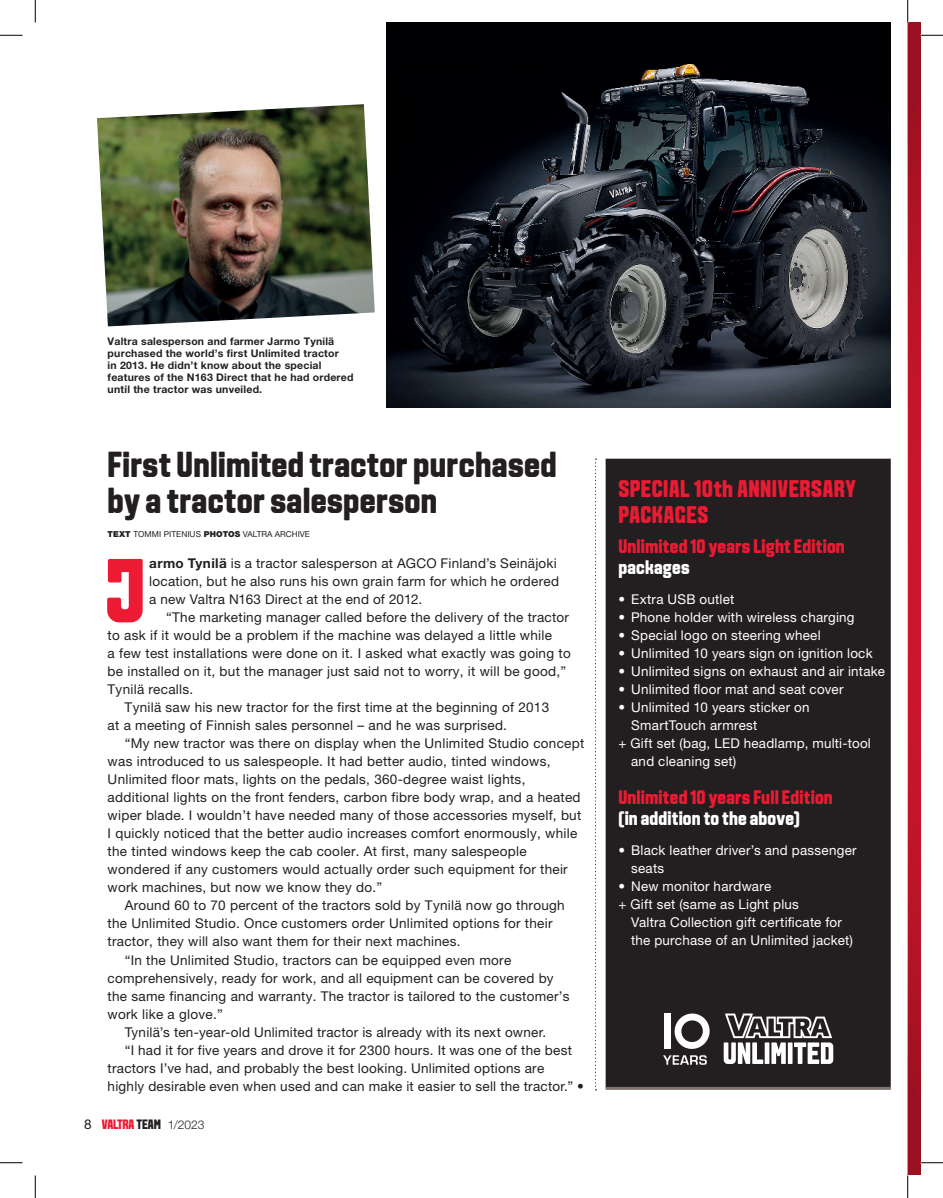
<style>
.page{position:relative;width:943px;height:1198px;background:#fff}
.page>*{position:absolute;margin:0;border:0;box-sizing:border-box;transform-origin:0 0}
.t1{font:700 90.6px "VALTRA Aveny T 2020 Extra";color:#ed1a33}
.t2{font:700 36px/36px "VALTRA Aveny T 2020 Extra";letter-spacing:.01em;color:#231f20}
.t3{font:700 24px/25.5px "VALTRA Aveny T 2020 Extra";letter-spacing:.02em;color:#ed1a33}
.t4{font:700 19.5px "VALTRA Aveny T 2020 Extra";letter-spacing:.01em;color:#ed1a33}
.t5{font:700 19.5px "VALTRA Aveny T 2020 Extra";letter-spacing:.01em;color:#fff}
.t6{font:13.5px/18px "Helvetica Neue LT Std";letter-spacing:.02em;color:#231f20}
.t7{font:13.5px/18px "Helvetica Neue LT Std";letter-spacing:.02em;color:#fff}
.t8{font:700 13.5px "VALTRA Aveny T 2020 Extra";letter-spacing:-.01em;color:#ed1a33}
.t9{font:700 10.5px/12px "Helvetica Neue LT Std";letter-spacing:.02em;color:#231f20}
.t10{font:8.25px "Helvetica Neue LT Std";letter-spacing:.005em;color:#231f20}
.s1{font-weight:900}
.s2{font-weight:700}
.s3{font-family:"Helvetica Neue LT Std";font-weight:400;color:#231f20}
.s4{color:#231f20}
.s5{font-family:"Helvetica Neue LT Std";font-weight:300;font-size:12px;color:#231f20}
</style>
<div class="page">
<svg style="left:907px;top:22px;width:13px;height:1153px;background:#b82032"></svg>
<div style="left:605px;top:458px;width:285px;height:628px;background:#231f20"></div>
<hr style="left:605px;top:1086px;width:285px;height:3px;background:#7d726d">
<img style="left:386px;top:23px;width:504px;height:384px">
<svg style="left:595px;top:458px;width:1px;height:632px"></svg>
<img style="left:97px;top:104px;width:277px;height:222px">
<div style="left:645px;top:994px;width:206px;height:89px;background:#231f20"></div>
<svg style="left:723px;top:1013px;width:110px;height:50px"></svg>
<svg style="left:674px;top:1013px;width:36px;height:36px"></svg>
<div style="left:664px;top:1013px;width:6px;height:35px;background:#fff"></div>
<svg style="left:663px;top:1055px;width:43px;height:9px"></svg>
<svg style="left:0;top:35px;width:22px;height:1px"></svg>
<svg style="left:920px;top:35px;width:22px;height:1px"></svg>
<svg style="left:0;top:1162px;width:22px;height:1px"></svg>
<svg style="left:920px;top:1162px;width:22px;height:1px"></svg>
<svg style="left:35px;top:0;width:1px;height:22px"></svg>
<svg style="left:35px;top:1175px;width:1px;height:22px"></svg>
<svg style="left:907px;top:0;width:1px;height:22px"></svg>
<svg style="left:907px;top:1175px;width:1px;height:22px"></svg>
<p class="t9" style="left:108px;top:335px;width:247px">Valtra salesperson and farmer Jarmo Tynilä purchased the world’s first Unlimited tractor<br>in 2013. He didn’t know about the special features of the N163 Direct that he had ordered until the tractor was unveiled.</p>
<h2 class="t2" style="left:108px;top:445px;width:450px">First Unlimited tractor purchased by a tractor salesperson</h2>
<p class="t10" style="left:108px;top:529px;width:204px"><span class="s1">TEXT</span> TOMMI PITENIUS <span class="s1">PHOTOS</span> VALTRA ARCHIVE</p>
<h1 class="t1" style="left:105px;top:532px;width:42px">J</h1>
<p class="t6" style="left:149px;top:554px;width:411px"><span class="s2">armo Tynilä</span> is a tractor salesperson at AGCO Finland’s Seinäjoki location, but he also runs his own grain farm for which he ordered a new Valtra N163 Direct at the end of 2012.</p>
<p class="t6" style="left:166px;top:608px;width:404px">“The marketing manager called before the delivery of the tractor</p>
<p class="t6" style="left:108px;top:626px;width:445px">to ask if it would be a problem if the machine was delayed a little while</p>
<p class="t6" style="left:108px;top:644px;width:464px">a few test installations were done on it. I asked what exactly was going to</p>
<p class="t6" style="left:108px;top:662px;width:460px">be installed on it, but the manager just said not to worry, it will be good,”</p>
<p class="t6" style="left:108px;top:680px;width:87px">Tynilä recalls.</p>
<p class="t6" style="left:125px;top:698px;width:426px">Tynilä saw his new tractor for the first time at the beginning of 2013</p>
<p class="t6" style="left:108px;top:716px;width:401px">at a meeting of Finnish sales personnel – and he was surprised.</p>
<p class="t6" style="left:125px;top:734px;width:461px">“My new tractor was there on display when the Unlimited Studio concept</p>
<p class="t6" style="left:108px;top:752px;width:444px">was introduced to us salespeople. It had better audio, tinted windows,</p>
<p class="t6" style="left:108px;top:770px;width:419px">Unlimited floor mats, lights on the pedals, 360-degree waist lights,</p>
<p class="t6" style="left:108px;top:788px;width:474px">additional lights on the front fenders, carbon fibre body wrap, and a heated</p>
<p class="t6" style="left:108px;top:806px;width:475px">wiper blade. I wouldn’t have needed many of those accessories myself, but</p>
<p class="t6" style="left:108px;top:824px;width:471px">I quickly noticed that the better audio increases comfort enormously, while</p>
<p class="t6" style="left:108px;top:842px;width:420px">the tinted windows keep the cab cooler. At first, many salespeople</p>
<p class="t6" style="left:108px;top:860px;width:461px">wondered if any customers would actually order such equipment for their</p>
<p class="t6" style="left:108px;top:878px;width:276px">work machines, but now we know they do.”</p>
<p class="t6" style="left:125px;top:896px;width:441px">Around 60 to 70 percent of the tractors sold by Tynilä now go through</p>
<p class="t6" style="left:108px;top:914px;width:446px">the Unlimited Studio. Once customers order Unlimited options for their</p>
<p class="t6" style="left:108px;top:932px;width:354px">tractor, they will also want them for their next machines.</p>
<p class="t6" style="left:125px;top:950px;width:388px">“In the Unlimited Studio, tractors can be equipped even more</p>
<p class="t6" style="left:108px;top:968px;width:447px">comprehensively, ready for work, and all equipment can be covered by</p>
<p class="t6" style="left:108px;top:986px;width:463px">the same financing and warranty. The tractor is tailored to the customer’s</p>
<p class="t6" style="left:108px;top:1004px;width:117px">work like a glove.”</p>
<p class="t6" style="left:125px;top:1022px;width:423px">Tynilä’s ten-year-old Unlimited tractor is already with its next owner.</p>
<p class="t6" style="left:125px;top:1040px;width:448px">“I had it for five years and drove it for 2300 hours. It was one of the best</p>
<p class="t6" style="left:108px;top:1058px;width:438px">tractors I’ve had, and probably the best looking. Unlimited options are</p>
<p class="t6" style="left:108px;top:1076px;width:477px">highly desirable even when used and can make it easier to sell the tractor.” •</p>
<p class="t8" style="left:84px;top:1115px;width:122px"><span class="s3">8</span> VALTRA <span class="s4">TEAM</span> <span class="s5">1/2023</span></p>
<h3 class="t3" style="left:618px;top:475px;width:239px">SPECIAL 10th ANNIVERSARY<br>PACKAGES</h3>
<h3 class="t4" style="left:618px;top:533px;width:228px">Unlimited 10 years Light Edition</h3>
<h3 class="t5" style="left:618px;top:554px;width:73px">packages</h3>
<p class="t7" style="left:618px;top:590px;width:117px">• Extra USB outlet</p>
<p class="t7" style="left:618px;top:608px;width:238px">• Phone holder with wireless charging</p>
<p class="t7" style="left:618px;top:626px;width:204px">• Special logo on steering wheel</p>
<p class="t7" style="left:618px;top:644px;width:256px">• Unlimited 10 years sign on ignition lock</p>
<p class="t7" style="left:618px;top:662px;width:268px">• Unlimited signs on exhaust and air intake</p>
<p class="t7" style="left:618px;top:680px;width:226px">• Unlimited floor mat and seat cover</p>
<p class="t7" style="left:618px;top:698px;width:193px">• Unlimited 10 years sticker on</p>
<p class="t7" style="left:631px;top:716px;width:128px">SmartTouch armrest</p>
<p class="t7" style="left:618px;top:734px;width:254px">+ Gift set (bag, LED headlamp, multi-tool</p>
<p class="t7" style="left:631px;top:752px;width:106px">and cleaning set)</p>
<h3 class="t4" style="left:618px;top:784px;width:216px">Unlimited 10 years Full Edition</h3>
<h3 class="t5" style="left:618px;top:805px;width:183px">(in addition to the above)</h3>
<p class="t7" style="left:631px;top:840px;width:227px;text-indent:-13px">• Black leather driver’s and passenger seats</p>
<p class="t7" style="left:618px;top:876px;width:154px">• New monitor hardware</p>
<p class="t7" style="left:618px;top:894px;width:182px">+ Gift set (same as Light plus</p>
<p class="t7" style="left:631px;top:912px;width:212px">Valtra Collection gift certificate for</p>
<p class="t7" style="left:631px;top:930px;width:223px">the purchase of an Unlimited jacket)</p>
</div>
